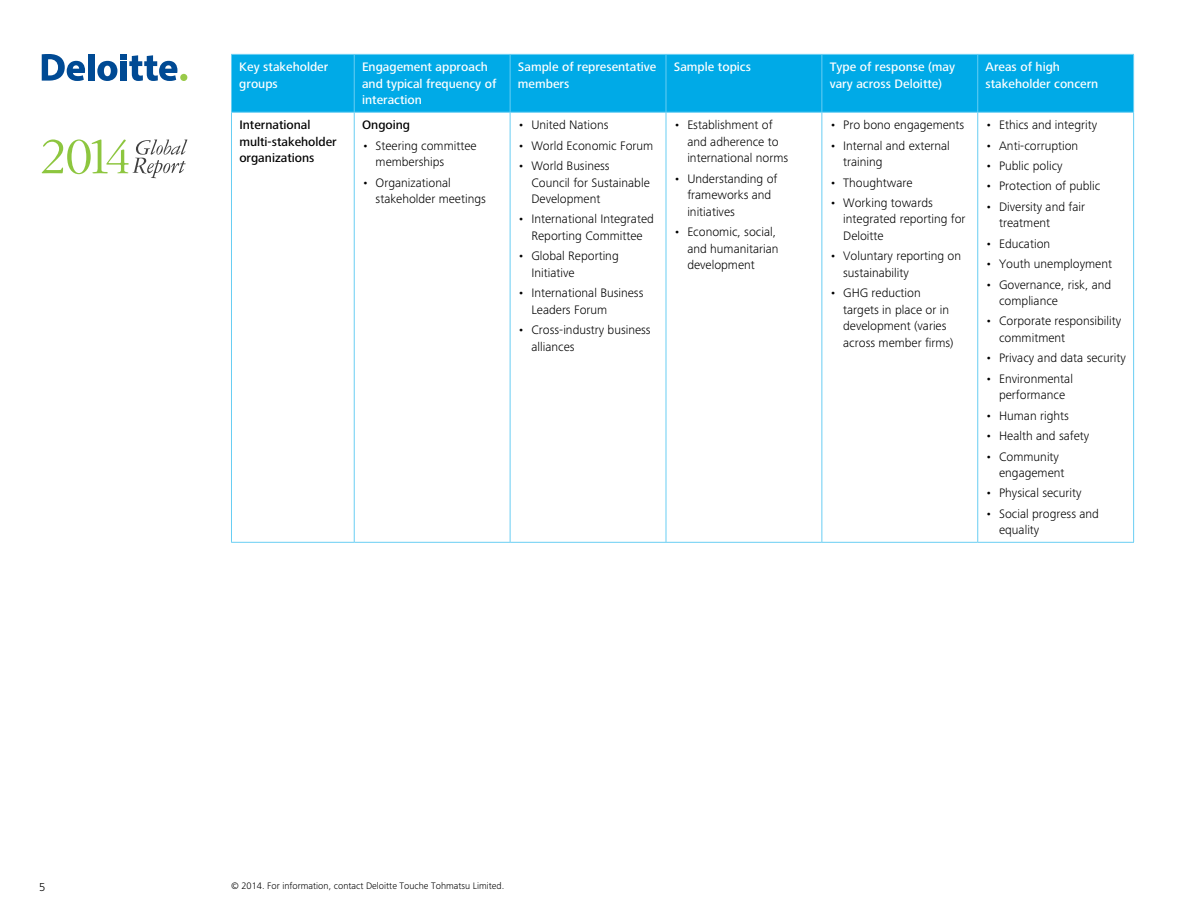
<style>
.page{position:relative;width:1188px;height:918px;background:#fff}
.page>*{position:absolute;margin:0;border:0;box-sizing:border-box;transform-origin:0 0}
.t1{font:300 12.75px/16.5px "Frutiger Next Pro";color:#000}
.t2{font:500 12.75px/16.5px "Frutiger Next Pro";color:#fff}
.t3{font:500 12.75px/16.5px "Frutiger Next Pro";color:#000}
.t4{font:300 12px "Frutiger Next Pro";color:#000}
.t5{font:300 9.75px "Frutiger Next Pro";color:#000}
</style>
<div class="page">
<div style="left:88px;top:54px;width:6px;height:27px;background:#004a94"></div>
<svg style="left:97px;top:54px;width:80px;height:27px"></svg>
<div style="left:180px;top:74px;width:7px;height:7px;background:#99ca49;border-radius:50%"></div>
<svg style="left:42px;top:54px;width:43px;height:27px"></svg>
<svg style="left:42px;top:139px;width:145px;height:39px"></svg>
<div style="left:232px;top:55px;width:901px;height:57px;background:#00aae7"></div>
<hr style="left:231px;top:54px;width:123px;height:1px;background:#68cef3">
<hr style="left:231px;top:55px;width:1px;height:57px;background:#68cef3">
<hr style="left:354px;top:54px;width:156px;height:1px;background:#68cef3">
<hr style="left:354px;top:55px;width:1px;height:57px;background:#68cef3">
<hr style="left:510px;top:54px;width:156px;height:1px;background:#68cef3">
<hr style="left:510px;top:55px;width:1px;height:57px;background:#68cef3">
<hr style="left:666px;top:54px;width:156px;height:1px;background:#68cef3">
<hr style="left:666px;top:55px;width:1px;height:57px;background:#68cef3">
<hr style="left:822px;top:54px;width:156px;height:1px;background:#68cef3">
<hr style="left:821px;top:55px;width:1px;height:57px;background:#68cef3">
<hr style="left:978px;top:54px;width:156px;height:1px;background:#68cef3">
<hr style="left:977px;top:55px;width:1px;height:57px;background:#68cef3">
<hr style="left:1133px;top:55px;width:1px;height:57px;background:#68cef3">
<hr style="left:231px;top:112px;width:123px;height:1px;background:#68cef3">
<hr style="left:231px;top:113px;width:1px;height:429px;background:#68cef3">
<hr style="left:354px;top:112px;width:156px;height:1px;background:#68cef3">
<hr style="left:354px;top:113px;width:1px;height:429px;background:#68cef3">
<hr style="left:510px;top:112px;width:156px;height:1px;background:#68cef3">
<hr style="left:510px;top:113px;width:1px;height:429px;background:#68cef3">
<hr style="left:666px;top:112px;width:156px;height:1px;background:#68cef3">
<hr style="left:666px;top:113px;width:1px;height:429px;background:#68cef3">
<hr style="left:822px;top:112px;width:156px;height:1px;background:#68cef3">
<hr style="left:821px;top:113px;width:1px;height:429px;background:#68cef3">
<hr style="left:978px;top:112px;width:156px;height:1px;background:#68cef3">
<hr style="left:977px;top:113px;width:1px;height:429px;background:#68cef3">
<hr style="left:1133px;top:113px;width:1px;height:429px;background:#68cef3">
<hr style="left:231px;top:542px;width:123px;height:1px;background:#68cef3">
<hr style="left:354px;top:542px;width:156px;height:1px;background:#68cef3">
<hr style="left:510px;top:542px;width:156px;height:1px;background:#68cef3">
<hr style="left:666px;top:542px;width:156px;height:1px;background:#68cef3">
<hr style="left:822px;top:542px;width:156px;height:1px;background:#68cef3">
<hr style="left:978px;top:542px;width:156px;height:1px;background:#68cef3">
<p class="t2" style="left:239px;top:59px;width:90px">Key stakeholder groups</p>
<p class="t2" style="left:362px;top:59px;width:136px">Engagement approach and typical frequency of interaction</p>
<p class="t2" style="left:518px;top:59px;width:140px">Sample of representative members</p>
<p class="t2" style="left:674px;top:59px;width:79px">Sample topics</p>
<p class="t2" style="left:830px;top:59px;width:127px">Type of response (may vary across Deloitte)</p>
<p class="t2" style="left:986px;top:59px;width:114px">Areas of high stakeholder concern</p>
<p class="t3" style="left:239px;top:117px;width:99px">International multi-stakeholder organizations</p>
<p class="t3" style="left:362px;top:117px;width:50px">Ongoing</p>
<p class="t1" style="left:687px;top:117px;width:102px;text-indent:-14px">• Establishment of and adherence to international norms</p>
<p class="t1" style="left:687px;top:170px;width:92px;text-indent:-14px">• Understanding of frameworks and initiatives</p>
<p class="t1" style="left:687px;top:224px;width:93px;text-indent:-14px">• Economic, social, and humanitarian development</p>
<p class="t1" style="left:986px;top:117px;width:113px">• Ethics and integrity</p>
<p class="t1" style="left:986px;top:137px;width:94px">• Anti-corruption</p>
<p class="t1" style="left:986px;top:157px;width:79px">• Public policy</p>
<p class="t1" style="left:986px;top:178px;width:116px">• Protection of public</p>
<p class="t1" style="left:999px;top:198px;width:87px;text-indent:-14px">• Diversity and fair treatment</p>
<p class="t1" style="left:986px;top:235px;width:66px">• Education</p>
<p class="t1" style="left:986px;top:256px;width:128px">• Youth unemployment</p>
<p class="t1" style="left:999px;top:276px;width:114px;text-indent:-14px">• Governance, risk, and compliance</p>
<p class="t1" style="left:999px;top:313px;width:124px;text-indent:-14px">• Corporate responsibility commitment</p>
<p class="t1" style="left:986px;top:350px;width:142px">• Privacy and data security</p>
<p class="t1" style="left:986px;top:370px;width:89px;text-align:center">• Environmental performance</p>
<p class="t1" style="left:986px;top:407px;width:85px">• Human rights</p>
<p class="t1" style="left:986px;top:428px;width:105px">• Health and safety</p>
<p class="t1" style="left:999px;top:448px;width:67px;text-indent:-14px">• Community engagement</p>
<p class="t1" style="left:986px;top:485px;width:97px">• Physical security</p>
<p class="t1" style="left:999px;top:505px;width:101px;text-indent:-14px">• Social progress and equality</p>
<p class="t1" style="left:830px;top:117px;width:136px">• Pro bono engagements</p>
<p class="t1" style="left:843px;top:137px;width:108px;text-indent:-14px">• Internal and external training</p>
<p class="t1" style="left:830px;top:174px;width:84px">• Thoughtware</p>
<p class="t1" style="left:843px;top:194px;width:124px;text-indent:-14px">• Working towards integrated reporting for<br>Deloitte</p>
<p class="t1" style="left:843px;top:248px;width:119px;text-indent:-14px">• Voluntary reporting on sustainability</p>
<p class="t1" style="left:843px;top:285px;width:112px;text-indent:-14px">• GHG reduction targets in place or in development (varies across member firms)</p>
<p class="t1" style="left:518px;top:117px;width:92px">• United Nations</p>
<p class="t1" style="left:518px;top:137px;width:137px">• World Economic Forum</p>
<p class="t1" style="left:531px;top:158px;width:120px;text-indent:-14px">• World Business<br>Council for Sustainable<br>Development</p>
<p class="t1" style="left:518px;top:211px;width:137px;text-align:center">• International Integrated<br>Reporting Committee</p>
<p class="t1" style="left:531px;top:248px;width:89px;text-indent:-14px">• Global Reporting<br>Initiative</p>
<p class="t1" style="left:531px;top:285px;width:114px;text-indent:-14px">• International Business<br>Leaders Forum</p>
<p class="t1" style="left:531px;top:322px;width:121px;text-indent:-14px">• Cross-industry business alliances</p>
<p class="t1" style="left:376px;top:137px;width:103px;text-indent:-14px">• Steering committee memberships</p>
<p class="t1" style="left:376px;top:174px;width:112px;text-indent:-14px">• Organizational stakeholder meetings</p>
<p class="t4" style="left:39px;top:880px;width:8px">5</p>
<p class="t5" style="left:231px;top:880px;width:275px">© 2014. For information, contact Deloitte Touche Tohmatsu Limited.</p>
</div>
